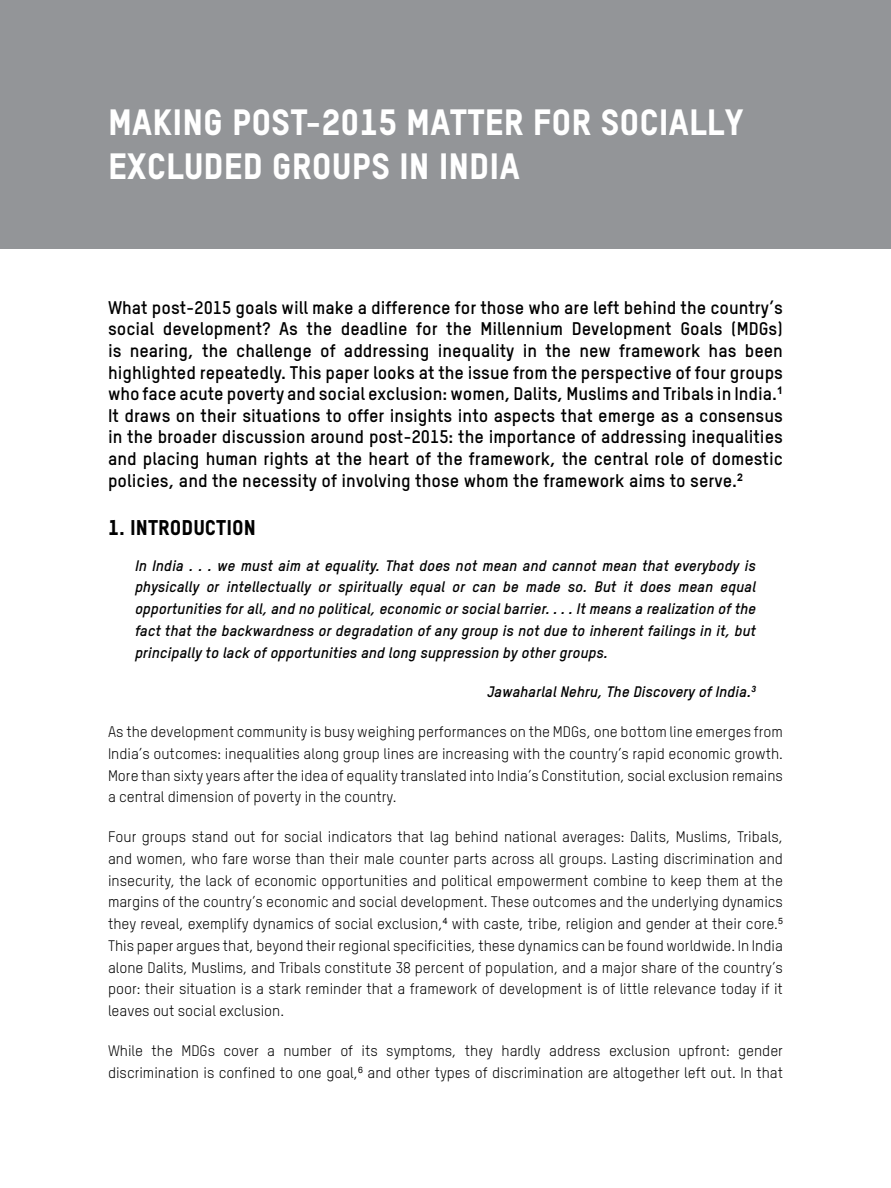
<style>
.page{position:relative;width:891px;height:1188px;background:#fff}
.page>*{position:absolute;margin:0;border:0;box-sizing:border-box;transform-origin:0 0}
.t1{font:36px/43.2px "Oxfam TSTARPRO Headline";color:#fff}
.t2{font:21px "Oxfam TSTARPRO Headline";color:#000}
.t3{font:700 18px/21.6px "Oxfam TSTARPRO";color:#000;text-align:justify}
.t4{font:15px/21.8px "Oxfam TSTARPRO";color:#000;text-align:justify}
.t5{font:italic 700 15px/21.8px "Oxfam TSTARPRO";color:#000;text-align:justify}
</style>
<div class="page">
<div style="left:1px;top:0;width:890px;height:249px;background:#939598"></div>
<h1 class="t1" style="left:108px;top:100px;width:638px">MAKING POST-2015 MATTER FOR SOCIALLY<br>EXCLUDED GROUPS IN INDIA</h1>
<p class="t3" style="left:108px;top:296px;width:677px">What post-2015 goals will make a difference for those who are left behind the country’s social development? As the deadline for the Millennium Development Goals (MDGs) is nearing, the challenge of addressing inequality in the new framework has been highlighted repeatedly. This paper looks at the issue from the perspective of four groups who face acute poverty and social exclusion: women, Dalits, Muslims and Tribals in India.<sup>1<br></sup>It draws on their situations to offer insights into aspects that emerge as a consensus in the broader discussion around post-2015: the importance of addressing inequalities and placing human rights at the heart of the framework, the central role of domestic policies, and the necessity of involving those whom the framework aims to serve.<sup>2</sup></p>
<h2 class="t2" style="left:108px;top:515px;width:149px">1. INTRODUCTION</h2>
<p class="t5" style="left:135px;top:554px;width:623px">In India . . . we must aim at equality. That does not mean and cannot mean that everybody is physically or intellectually or spiritually equal or can be made so. But it does mean equal opportunities for all, and no political, economic or social barrier. . . . It means a realization of the fact that the backwardness or degradation of any group is not due to inherent failings in it, but principally to lack of opportunities and long suppression by other groups.</p>
<p class="t5" style="left:487px;top:681px;width:270px">Jawaharlal Nehru, The Discovery of India.<sup>3</sup></p>
<p class="t4" style="left:108px;top:721px;width:677px">As the development community is busy weighing performances on the MDGs, one bottom line emerges from India’s outcomes: inequalities along group lines are increasing with the country’s rapid economic growth.<br>More than sixty years after the idea of equality translated into India’s Constitution, social exclusion remains a central dimension of poverty in the country.</p>
<p class="t4" style="left:108px;top:826px;width:677px">Four groups stand out for social indicators that lag behind national averages: Dalits, Muslims, Tribals, and women, who fare worse than their male counter parts across all groups. Lasting discrimination and insecurity, the lack of economic opportunities and political empowerment combine to keep them at the margins of the country’s economic and social development. These outcomes and the underlying dynamics they reveal, exemplify dynamics of social exclusion,<sup>4</sup> with caste, tribe, religion and gender at their core.<sup>5<br></sup>This paper argues that, beyond their regional specificities, these dynamics can be found worldwide. In India alone Dalits, Muslims, and Tribals constitute 38 percent of population, and a major share of the country’s poor: their situation is a stark reminder that a framework of development is of little relevance today if it leaves out social exclusion.</p>
<p class="t4" style="left:108px;top:1040px;width:677px">While the MDGs cover a number of its symptoms, they hardly address exclusion upfront: gender discrimination is confined to one goal,<sup>6</sup> and other types of discrimination are altogether left out. In that</p>
</div>
